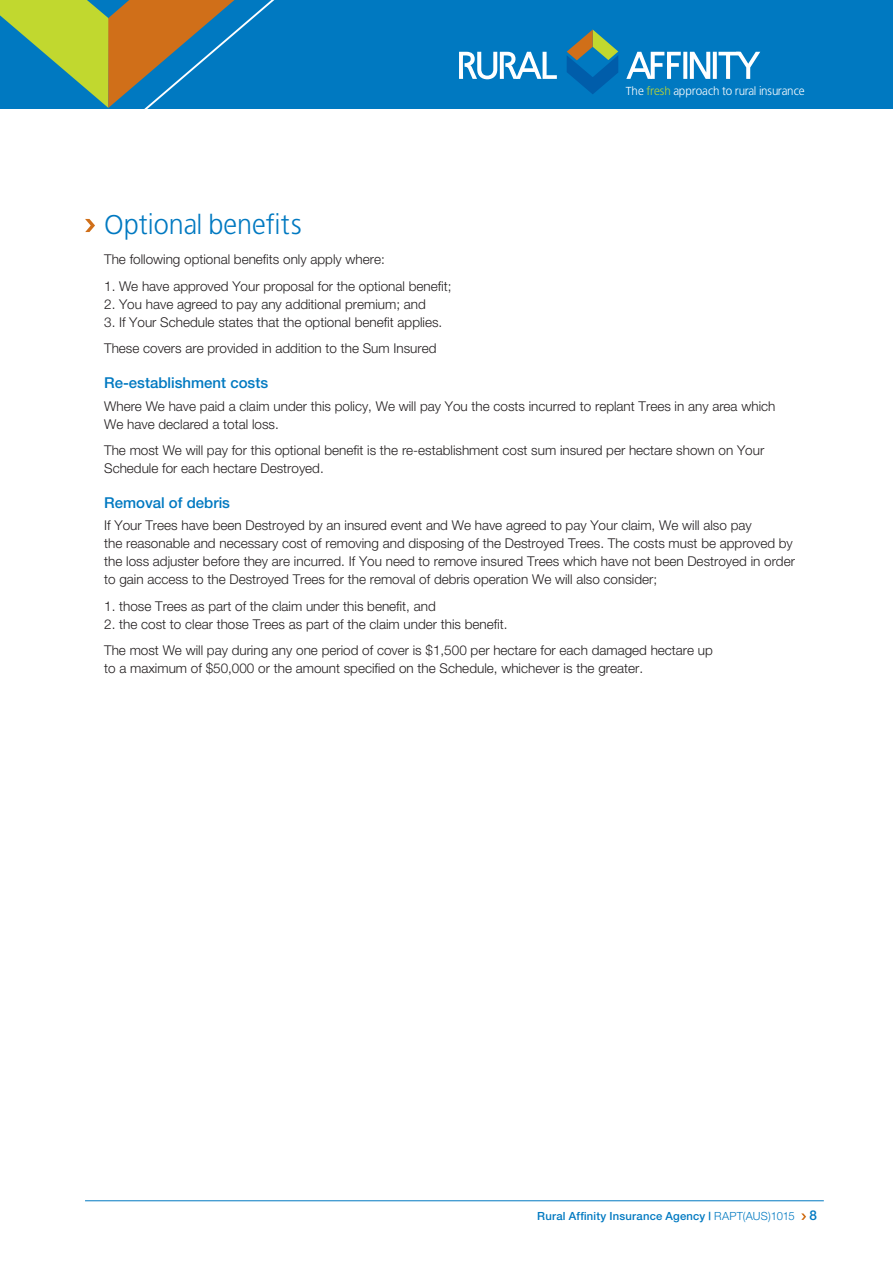
<style>
.page{position:relative;width:893px;height:1263px;background:#fff}
.page>*{position:absolute;margin:0;border:0;box-sizing:border-box;transform-origin:0 0}
.t1{font:27px "Bastardus Sans";color:#0079c1}
.t2{font:500 15px "Helvetica Neue";color:#0079c1}
.t3{font:300 13.5px/18px "Helvetica Neue";color:#231f20}
.t4{font:11.55px "Bastardus Sans";color:#fff}
.t5{font:500 11.25px "Helvetica Neue";letter-spacing:.02em;color:#0079c1}
.s1{color:#c1d82f}
.s2{font-weight:700}
.s3{font-weight:300}
.s4{font-size:13.5px}
</style>
<div class="page">
<hr style="left:85px;top:1200px;width:739px;height:1px;background:#0079c1">
<svg style="left:801px;top:1213px;width:5px;height:7px"></svg>
<div style="left:0;top:0;width:893px;height:109px;background:#0079c1"></div>
<svg style="left:0;top:0;width:275px;height:109px"></svg>
<svg style="left:459px;top:52px;width:98px;height:27px"></svg>
<svg style="left:626px;top:52px;width:134px;height:27px"></svg>
<svg style="left:567px;top:30px;width:51px;height:64px"></svg>
<svg style="left:85px;top:219px;width:10px;height:13px"></svg>
<p class="t4" style="left:626px;top:84px;width:180px">The <span class="s1">fresh</span> approach to rural insurance</p>
<h1 class="t1" style="left:104px;top:208px;width:199px">Optional benefits</h1>
<p class="t3" style="left:104px;top:252px;width:282px">The following optional benefits only apply where:</p>
<p class="t3" style="left:104px;top:278px;width:349px">1. We have approved Your proposal for the optional benefit;</p>
<p class="t3" style="left:104px;top:296px;width:323px">2. You have agreed to pay any additional premium; and</p>
<p class="t3" style="left:104px;top:310px;width:340px;line-height:26.5px">3. If Your Schedule states that the optional benefit applies.<br>These covers are provided in addition to the Sum Insured</p>
<p class="t2" style="left:104px;top:378px;width:165px">Re-establishment costs</p>
<p class="t3" style="left:104px;top:398px;width:673px">Where We have paid a claim under this policy, We will pay You the costs incurred to replant Trees in any area which<br>We have declared a total loss.</p>
<p class="t3" style="left:104px;top:443px;width:662px">The most We will pay for this optional benefit is the re-establishment cost sum insured per hectare shown on Your<br>Schedule for each hectare Destroyed.</p>
<p class="t2" style="left:104px;top:497px;width:127px">Removal of debris</p>
<p class="t3" style="left:104px;top:518px;width:692px">If Your Trees have been Destroyed by an insured event and We have agreed to pay Your claim, We will also pay<br>the reasonable and necessary cost of removing and disposing of the Destroyed Trees. The costs must be approved by the loss adjuster before they are incurred. If You need to remove insured Trees which have not been Destroyed in order to gain access to the Destroyed Trees for the removal of debris operation We will also consider;</p>
<p class="t3" style="left:104px;top:598px;width:333px">1. those Trees as part of the claim under this benefit, and</p>
<p class="t3" style="left:104px;top:612px;width:610px;line-height:26.5px">2. the cost to clear those Trees as part of the claim under this benefit.<br>The most We will pay during any one period of cover is $1,500 per hectare for each damaged hectare up</p>
<p class="t3" style="left:104px;top:661px;width:540px">to a maximum of $50,000 or the amount specified on the Schedule, whichever is the greater.</p>
<p class="t5" style="left:537px;top:1212px;width:281px">Rural Affinity Insurance Agency <span class="s2">|</span> <span class="s3">RAPT(AUS)1015</span> <span class="s4">8</span></p>
</div>
